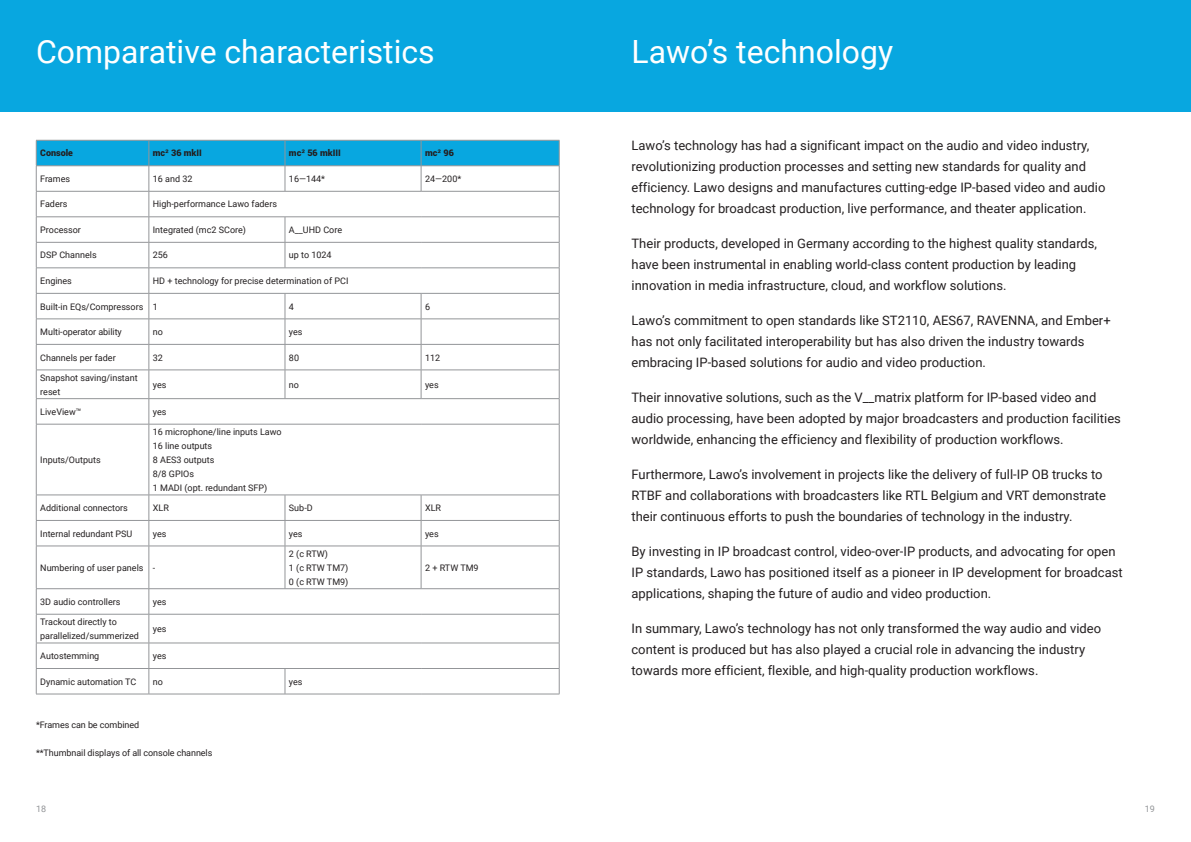
<style>
.page{position:relative;width:1191px;height:842px;background:#fff}
.page>*{position:absolute;margin:0;border:0;box-sizing:border-box;transform-origin:0 0}
._32_35_Light{font:32px "Roboto";color:#fff}
.Text_13_21{font:13px/21px "Roboto";color:#231f20}
.Table_9_14{font:9px/14px "Roboto";color:#231f20}
.Text_9_14{font:9px "Roboto";letter-spacing:-.01em;color:#231f20}
.Table_9_14-2{font:900 9px "Roboto";color:#231f20}
.t1{font:9px "Roboto";color:#939598}
</style>
<div class="page">
<svg style="left:36px;top:140px;width:524px;height:284px"></svg>
<hr style="left:36px;top:424px;width:113px;height:1px;background:#939598">
<hr style="left:36px;top:424px;width:1px;height:71px;background:#939598">
<hr style="left:149px;top:424px;width:136px;height:1px;background:#939598">
<hr style="left:149px;top:424px;width:1px;height:71px;background:#939598">
<hr style="left:285px;top:424px;width:136px;height:1px;background:#939598">
<hr style="left:421px;top:424px;width:138px;height:1px;background:#939598">
<hr style="left:559px;top:424px;width:1px;height:71px;background:#939598">
<hr style="left:36px;top:495px;width:113px;height:1px;background:#939598">
<hr style="left:149px;top:495px;width:136px;height:1px;background:#939598">
<hr style="left:285px;top:495px;width:136px;height:1px;background:#939598">
<hr style="left:421px;top:495px;width:138px;height:1px;background:#939598">
<hr style="left:36px;top:520px;width:113px;height:1px;background:#939598">
<svg style="left:36px;top:495px;width:1px;height:51px"></svg>
<hr style="left:149px;top:520px;width:136px;height:1px;background:#939598">
<svg style="left:149px;top:495px;width:1px;height:51px"></svg>
<hr style="left:285px;top:520px;width:136px;height:1px;background:#939598">
<svg style="left:285px;top:495px;width:1px;height:51px"></svg>
<hr style="left:421px;top:520px;width:138px;height:1px;background:#939598">
<svg style="left:421px;top:495px;width:1px;height:51px"></svg>
<svg style="left:559px;top:495px;width:1px;height:51px"></svg>
<hr style="left:36px;top:546px;width:113px;height:1px;background:#939598">
<hr style="left:36px;top:546px;width:1px;height:42px;background:#939598">
<hr style="left:149px;top:546px;width:136px;height:1px;background:#939598">
<hr style="left:149px;top:546px;width:1px;height:42px;background:#939598">
<hr style="left:285px;top:546px;width:136px;height:1px;background:#939598">
<hr style="left:285px;top:546px;width:1px;height:42px;background:#939598">
<hr style="left:421px;top:546px;width:138px;height:1px;background:#939598">
<hr style="left:421px;top:546px;width:1px;height:42px;background:#939598">
<hr style="left:559px;top:546px;width:1px;height:42px;background:#939598">
<hr style="left:36px;top:588px;width:113px;height:1px;background:#939598">
<hr style="left:149px;top:588px;width:136px;height:1px;background:#939598">
<hr style="left:285px;top:588px;width:136px;height:1px;background:#939598">
<hr style="left:421px;top:588px;width:138px;height:1px;background:#939598">
<hr style="left:36px;top:614px;width:113px;height:1px;background:#939598">
<hr style="left:149px;top:614px;width:136px;height:1px;background:#939598">
<hr style="left:285px;top:614px;width:136px;height:1px;background:#939598">
<hr style="left:421px;top:614px;width:138px;height:1px;background:#939598">
<hr style="left:36px;top:643px;width:113px;height:1px;background:#939598">
<hr style="left:149px;top:643px;width:136px;height:1px;background:#939598">
<hr style="left:285px;top:643px;width:136px;height:1px;background:#939598">
<hr style="left:421px;top:643px;width:138px;height:1px;background:#939598">
<hr style="left:36px;top:668px;width:113px;height:1px;background:#939598">
<svg style="left:36px;top:589px;width:1px;height:105px"></svg>
<hr style="left:149px;top:668px;width:136px;height:1px;background:#939598">
<svg style="left:149px;top:589px;width:1px;height:105px"></svg>
<hr style="left:285px;top:668px;width:136px;height:1px;background:#939598">
<svg style="left:285px;top:669px;width:1px;height:25px"></svg>
<hr style="left:421px;top:668px;width:138px;height:1px;background:#939598">
<svg style="left:559px;top:589px;width:1px;height:105px"></svg>
<hr style="left:36px;top:694px;width:113px;height:1px;background:#939598">
<hr style="left:149px;top:694px;width:136px;height:1px;background:#939598">
<hr style="left:285px;top:694px;width:136px;height:1px;background:#939598">
<hr style="left:421px;top:694px;width:138px;height:1px;background:#939598">
<div style="left:0;top:0;width:1191px;height:112px;background:#08a7e0"></div>
<p class="_32_35_Light" style="left:36px;top:29px;width:400px">Comparative characteristics</p>
<p class="_32_35_Light" style="left:631px;top:29px;width:263px">Lawo’s technology</p>
<p class="Table_9_14-2" style="left:40px;top:147px;width:34px">Console</p>
<p class="Table_9_14-2" style="left:153px;top:147px;width:51px">mc² 36 mkII</p>
<p class="Table_9_14-2" style="left:289px;top:147px;width:53px">mc² 56 mkIII</p>
<p class="Table_9_14-2" style="left:425px;top:147px;width:30px">mc² 96</p>
<p class="Table_9_14" style="left:40px;top:171px;width:31px">Frames</p>
<p class="Table_9_14" style="left:153px;top:171px;width:41px">16 and 32</p>
<p class="Table_9_14" style="left:289px;top:171px;width:38px">16—144*</p>
<p class="Table_9_14" style="left:425px;top:171px;width:38px">24—200*</p>
<p class="Table_9_14" style="left:40px;top:197px;width:29px">Faders</p>
<p class="Table_9_14" style="left:153px;top:197px;width:126px">High-performance Lawo faders</p>
<p class="Table_9_14" style="left:40px;top:222px;width:42px">Processor</p>
<p class="Table_9_14" style="left:153px;top:222px;width:95px">Integrated (mc2 SCore)</p>
<p class="Table_9_14" style="left:289px;top:222px;width:55px">A__UHD Core</p>
<p class="Table_9_14" style="left:40px;top:248px;width:58px">DSP Channels</p>
<p class="Table_9_14" style="left:153px;top:248px;width:17px">256</p>
<p class="Table_9_14" style="left:289px;top:248px;width:44px">up to 1024</p>
<p class="Table_9_14" style="left:40px;top:273px;width:33px">Engines</p>
<p class="Table_9_14" style="left:153px;top:273px;width:197px">HD + technology for precise determination of PCI</p>
<p class="Table_9_14" style="left:40px;top:299px;width:105px">Built-in EQs/Compressors</p>
<p class="Table_9_14" style="left:153px;top:299px;width:7px">1</p>
<p class="Table_9_14" style="left:289px;top:299px;width:7px">4</p>
<p class="Table_9_14" style="left:425px;top:299px;width:7px">6</p>
<p class="Table_9_14" style="left:40px;top:324px;width:83px">Multi-operator ability</p>
<p class="Table_9_14" style="left:153px;top:324px;width:12px">no</p>
<p class="Table_9_14" style="left:289px;top:324px;width:15px">yes</p>
<p class="Table_9_14" style="left:40px;top:350px;width:77px">Channels per fader</p>
<p class="Table_9_14" style="left:153px;top:350px;width:12px">32</p>
<p class="Table_9_14" style="left:289px;top:350px;width:12px">80</p>
<p class="Table_9_14" style="left:425px;top:350px;width:17px">112</p>
<p class="Table_9_14" style="left:40px;top:370px;width:99px">Snapshot saving/instant reset</p>
<p class="Table_9_14" style="left:153px;top:377px;width:15px">yes</p>
<p class="Table_9_14" style="left:289px;top:377px;width:12px">no</p>
<p class="Table_9_14" style="left:425px;top:377px;width:15px">yes</p>
<p class="Table_9_14" style="left:40px;top:404px;width:43px">LiveView™</p>
<p class="Table_9_14" style="left:153px;top:404px;width:15px">yes</p>
<p class="Table_9_14" style="left:40px;top:452px;width:62px">Inputs/Outputs</p>
<p class="Table_9_14" style="left:153px;top:424px;width:130px">16 microphone/line inputs Lawo</p>
<p class="Table_9_14" style="left:153px;top:438px;width:63px">16 line outputs<br>8 AES3 outputs</p>
<p class="Table_9_14" style="left:153px;top:466px;width:116px">8/8 GPIOs<br>1 MADI (opt. redundant SFP)</p>
<p class="Table_9_14" style="left:40px;top:501px;width:89px">Additional connectors</p>
<p class="Table_9_14" style="left:153px;top:501px;width:18px">XLR</p>
<p class="Table_9_14" style="left:289px;top:501px;width:25px">Sub-D</p>
<p class="Table_9_14" style="left:425px;top:501px;width:18px">XLR</p>
<p class="Table_9_14" style="left:40px;top:526px;width:94px">Internal redundant PSU</p>
<p class="Table_9_14" style="left:153px;top:526px;width:15px">yes</p>
<p class="Table_9_14" style="left:289px;top:526px;width:15px">yes</p>
<p class="Table_9_14" style="left:425px;top:526px;width:15px">yes</p>
<p class="Table_9_14" style="left:40px;top:560px;width:105px">Numbering of user panels</p>
<p class="Table_9_14" style="left:153px;top:560px;width:4px">-</p>
<p class="Table_9_14" style="left:289px;top:546px;width:61px">2 (с RTW)<br>1 (с RTW TM7)<br>0 (с RTW TM9)</p>
<p class="Table_9_14" style="left:425px;top:560px;width:55px">2 + RTW TM9</p>
<p class="Table_9_14" style="left:40px;top:594px;width:82px">3D audio controllers</p>
<p class="Table_9_14" style="left:153px;top:594px;width:15px">yes</p>
<p class="Table_9_14" style="left:40px;top:614px;width:100px">Trackout directly to parallelized/summerized</p>
<p class="Table_9_14" style="left:153px;top:621px;width:15px">yes</p>
<p class="Table_9_14" style="left:40px;top:649px;width:61px">Autostemming</p>
<p class="Table_9_14" style="left:153px;top:649px;width:15px">yes</p>
<p class="Table_9_14" style="left:40px;top:674px;width:98px">Dynamic automation TC</p>
<p class="Table_9_14" style="left:153px;top:674px;width:12px">no</p>
<p class="Table_9_14" style="left:289px;top:674px;width:15px">yes</p>
<p class="Text_9_14" style="left:36px;top:718px;width:105px">*Frames can be combined</p>
<p class="Text_9_14" style="left:36px;top:746px;width:178px">**Thumbnail displays of all console channels</p>
<p class="Text_13_21" style="left:631px;top:134px;width:475px">Lawo’s technology has had a significant impact on the audio and video industry, revolutionizing production processes and setting new standards for quality and efficiency. Lawo designs and manufactures cutting-edge IP-based video and audio technology for broadcast production, live performance, and theater application.</p>
<p class="Text_13_21" style="left:631px;top:232px;width:467px">Their products, developed in Germany according to the highest quality standards, have been instrumental in enabling world-class content production by leading innovation in media infrastructure, cloud, and workflow solutions.</p>
<p class="Text_13_21" style="left:631px;top:309px;width:481px">Lawo’s commitment to open standards like ST2110, AES67, RAVENNA, and Ember+ has not only facilitated interoperability but has also driven the industry towards embracing IP-based solutions for audio and video production.</p>
<p class="Text_13_21" style="left:631px;top:386px;width:491px">Their innovative solutions, such as the V__matrix platform for IP-based video and audio processing, have been adopted by major broadcasters and production facilities worldwide, enhancing the efficiency and flexibility of production workflows.</p>
<p class="Text_13_21" style="left:631px;top:463px;width:476px">Furthermore, Lawo’s involvement in projects like the delivery of full-IP OB trucks to<br>RTBF and collaborations with broadcasters like RTL Belgium and VRT demonstrate their continuous efforts to push the boundaries of technology in the industry.</p>
<p class="Text_13_21" style="left:631px;top:540px;width:493px">By investing in IP broadcast control, video-over-IP products, and advocating for open<br>IP standards, Lawo has positioned itself as a pioneer in IP development for broadcast applications, shaping the future of audio and video production.</p>
<p class="Text_13_21" style="left:631px;top:617px;width:471px">In summary, Lawo’s technology has not only transformed the way audio and video content is produced but has also played a crucial role in advancing the industry towards more efficient, flexible, and high-quality production workflows.</p>
<p class="t1" style="left:36px;top:802px;width:12px">18</p>
<p class="t1" style="left:1144px;top:802px;width:12px">19</p>
</div>
